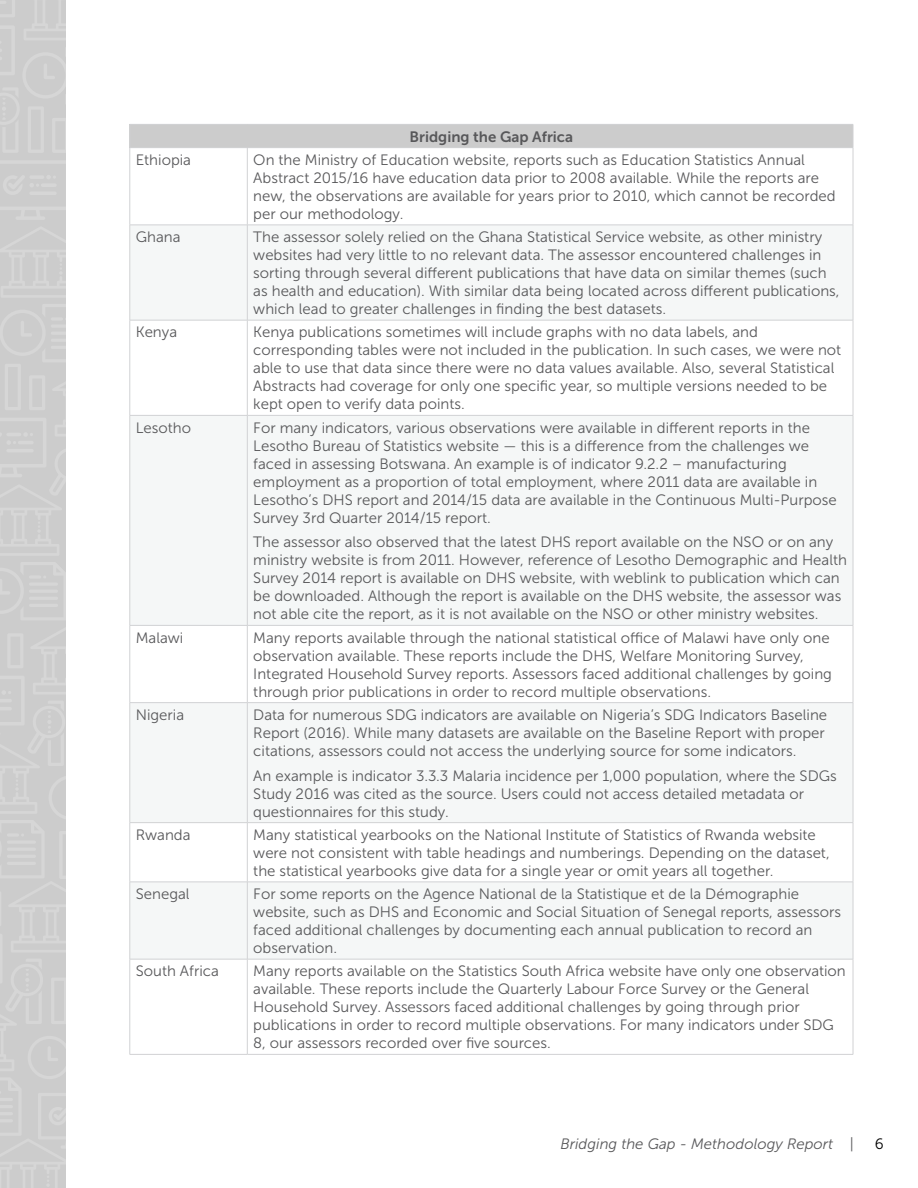
<style>
.page{position:relative;width:918px;height:1188px;background:#fff}
.page>*{position:absolute;margin:0;border:0;box-sizing:border-box;transform-origin:0 0}
.t1{font:15px/18px "Museo Sans 300";color:#58585a}
.t2{font:italic 15px "Museo Sans 300";color:#58585a}
.t3{font:15px "Museo Sans 700";color:#58585a}
.t4{font:15px "Museo Sans 300";color:#000}
</style>
<div class="page">
<div style="left:0;top:0;width:66px;height:1188px;background:#ccc"></div>
<div style="left:130px;top:124px;width:723px;height:24px;background:#ccc"></div>
<div style="left:131px;top:226px;width:722px;height:94px;background:#f5f7f7"></div>
<div style="left:131px;top:416px;width:722px;height:209px;background:#f5f7f7"></div>
<div style="left:131px;top:703px;width:722px;height:119px;background:#f5f7f7"></div>
<div style="left:131px;top:883px;width:722px;height:76px;background:#f5f7f7"></div>
<hr style="left:130px;top:124px;width:117px;height:1px;background:#d1d2d4">
<hr style="left:247px;top:124px;width:606px;height:1px;background:#d1d2d4">
<svg style="left:853px;top:125px;width:1px;height:22px"></svg>
<hr style="left:130px;top:147px;width:117px;height:1px;background:#d1d2d4">
<hr style="left:247px;top:147px;width:606px;height:1px;background:#d1d2d4">
<hr style="left:130px;top:148px;width:1px;height:77px;background:#d1d2d4">
<hr style="left:247px;top:148px;width:1px;height:77px;background:#d1d2d4">
<hr style="left:853px;top:148px;width:1px;height:77px;background:#d1d2d4">
<hr style="left:130px;top:625px;width:117px;height:1px;background:#d1d2d4">
<hr style="left:130px;top:626px;width:1px;height:76px;background:#d1d2d4">
<hr style="left:247px;top:625px;width:606px;height:1px;background:#d1d2d4">
<hr style="left:247px;top:626px;width:1px;height:76px;background:#d1d2d4">
<hr style="left:853px;top:626px;width:1px;height:76px;background:#d1d2d4">
<hr style="left:130px;top:823px;width:1px;height:59px;background:#d1d2d4">
<hr style="left:247px;top:823px;width:1px;height:59px;background:#d1d2d4">
<hr style="left:853px;top:823px;width:1px;height:59px;background:#d1d2d4">
<hr style="left:130px;top:225px;width:117px;height:1px;background:#d1d2d4">
<hr style="left:130px;top:225px;width:1px;height:95px;background:#d1d2d4">
<hr style="left:130px;top:320px;width:117px;height:1px;background:#d1d2d4">
<hr style="left:130px;top:415px;width:117px;height:1px;background:#d1d2d4">
<hr style="left:130px;top:416px;width:1px;height:209px;background:#d1d2d4">
<hr style="left:130px;top:702px;width:117px;height:1px;background:#d1d2d4">
<hr style="left:130px;top:703px;width:1px;height:119px;background:#d1d2d4">
<hr style="left:130px;top:822px;width:117px;height:1px;background:#d1d2d4">
<hr style="left:130px;top:882px;width:117px;height:1px;background:#d1d2d4">
<hr style="left:130px;top:882px;width:1px;height:77px;background:#d1d2d4">
<hr style="left:130px;top:959px;width:117px;height:1px;background:#d1d2d4">
<hr style="left:130px;top:1054px;width:117px;height:1px;background:#d1d2d4">
<hr style="left:247px;top:225px;width:606px;height:1px;background:#d1d2d4">
<hr style="left:247px;top:225px;width:1px;height:95px;background:#d1d2d4">
<hr style="left:247px;top:320px;width:606px;height:1px;background:#d1d2d4">
<hr style="left:247px;top:415px;width:606px;height:1px;background:#d1d2d4">
<hr style="left:247px;top:416px;width:1px;height:209px;background:#d1d2d4">
<hr style="left:247px;top:702px;width:606px;height:1px;background:#d1d2d4">
<hr style="left:247px;top:703px;width:1px;height:119px;background:#d1d2d4">
<hr style="left:247px;top:822px;width:606px;height:1px;background:#d1d2d4">
<hr style="left:247px;top:882px;width:606px;height:1px;background:#d1d2d4">
<hr style="left:247px;top:882px;width:1px;height:77px;background:#d1d2d4">
<hr style="left:247px;top:959px;width:606px;height:1px;background:#d1d2d4">
<hr style="left:247px;top:1054px;width:606px;height:1px;background:#d1d2d4">
<hr style="left:853px;top:225px;width:1px;height:95px;background:#d1d2d4">
<hr style="left:853px;top:416px;width:1px;height:209px;background:#d1d2d4">
<hr style="left:853px;top:703px;width:1px;height:119px;background:#d1d2d4">
<hr style="left:853px;top:882px;width:1px;height:77px;background:#d1d2d4">
<hr style="left:130px;top:320px;width:1px;height:95px;background:#d1d2d4">
<hr style="left:130px;top:959px;width:1px;height:95px;background:#d1d2d4">
<hr style="left:247px;top:320px;width:1px;height:95px;background:#d1d2d4">
<hr style="left:247px;top:959px;width:1px;height:95px;background:#d1d2d4">
<hr style="left:853px;top:320px;width:1px;height:95px;background:#d1d2d4">
<hr style="left:853px;top:959px;width:1px;height:95px;background:#d1d2d4">
<p class="t3" style="left:410px;top:128px;width:165px">Bridging the Gap Africa</p>
<p class="t1" style="left:136px;top:151px;width:57px">Ethiopia</p>
<p class="t1" style="left:253px;top:151px;width:584px">On the Ministry of Education website, reports such as Education Statistics Annual Abstract 2015/16 have education data prior to 2008 available. While the reports are new, the observations are available for years prior to 2010, which cannot be recorded per our methodology.</p>
<p class="t1" style="left:136px;top:228px;width:46px">Ghana</p>
<p class="t1" style="left:253px;top:228px;width:588px">The assessor solely relied on the Ghana Statistical Service website, as other ministry websites had very little to no relevant data. The assessor encountered challenges in sorting through several different publications that have data on similar themes (such as health and education). With similar data being located across different publications, which lead to greater challenges in finding the best datasets.</p>
<p class="t1" style="left:136px;top:323px;width:43px">Kenya</p>
<p class="t1" style="left:253px;top:323px;width:590px">Kenya publications sometimes will include graphs with no data labels, and corresponding tables were not included in the publication. In such cases, we were not able to use that data since there were no data values available. Also, several Statistical Abstracts had coverage for only one specific year, so multiple versions needed to be kept open to verify data points.</p>
<p class="t1" style="left:136px;top:419px;width:57px">Lesotho</p>
<p class="t1" style="left:253px;top:419px;width:585px">For many indicators, various observations were available in different reports in the Lesotho Bureau of Statistics website — this is a difference from the challenges we faced in assessing Botswana. An example is of indicator 9.2.2 – manufacturing employment as a proportion of total employment, where 2011 data are available in Lesotho’s DHS report and 2014/15 data are available in the Continuous Multi-Purpose Survey 3rd Quarter 2014/15 report.</p>
<p class="t1" style="left:253px;top:533px;width:595px">The assessor also observed that the latest DHS report available on the NSO or on any ministry website is from 2011. However, reference of Lesotho Demographic and Health Survey 2014 report is available on DHS website, with weblink to publication which can be downloaded. Although the report is available on the DHS website, the assessor was not able cite the report, as it is not available on the NSO or other ministry websites.</p>
<p class="t1" style="left:136px;top:629px;width:49px">Malawi</p>
<p class="t1" style="left:253px;top:629px;width:580px">Many reports available through the national statistical office of Malawi have only one observation available. These reports include the DHS, Welfare Monitoring Survey, Integrated Household Survey reports. Assessors faced additional challenges by going through prior publications in order to record multiple observations.</p>
<p class="t1" style="left:136px;top:706px;width:50px">Nigeria</p>
<p class="t1" style="left:253px;top:706px;width:575px">Data for numerous SDG indicators are available on Nigeria’s SDG Indicators Baseline<br>Report (2016). While many datasets are available on the Baseline Report with proper citations, assessors could not access the underlying source for some indicators.</p>
<p class="t1" style="left:253px;top:767px;width:585px">An example is indicator 3.3.3 Malaria incidence per 1,000 population, where the SDGs<br>Study 2016 was cited as the source. Users could not access detailed metadata or questionnaires for this study.</p>
<p class="t1" style="left:136px;top:826px;width:56px">Rwanda</p>
<p class="t1" style="left:253px;top:826px;width:578px">Many statistical yearbooks on the National Institute of Statistics of Rwanda website were not consistent with table headings and numberings. Depending on the dataset, the statistical yearbooks give data for a single year or omit years all together.</p>
<p class="t1" style="left:136px;top:885px;width:55px">Senegal</p>
<p class="t1" style="left:253px;top:885px;width:589px">For some reports on the Agence National de la Statistique et de la Démographie website, such as DHS and Economic and Social Situation of Senegal reports, assessors faced additional challenges by documenting each annual publication to record an observation.</p>
<p class="t1" style="left:136px;top:962px;width:85px">South Africa</p>
<p class="t1" style="left:253px;top:962px;width:594px">Many reports available on the Statistics South Africa website have only one observation available. These reports include the Quarterly Labour Force Survey or the General Household Survey. Assessors faced additional challenges by going through prior publications in order to record multiple observations. For many indicators under SDG 8, our assessors recorded over five sources.</p>
<p class="t2" style="left:560px;top:1136px;width:295px">Bridging the Gap - Methodology Report |</p>
<p class="t4" style="left:875px;top:1136px;width:10px">6</p>
</div>
